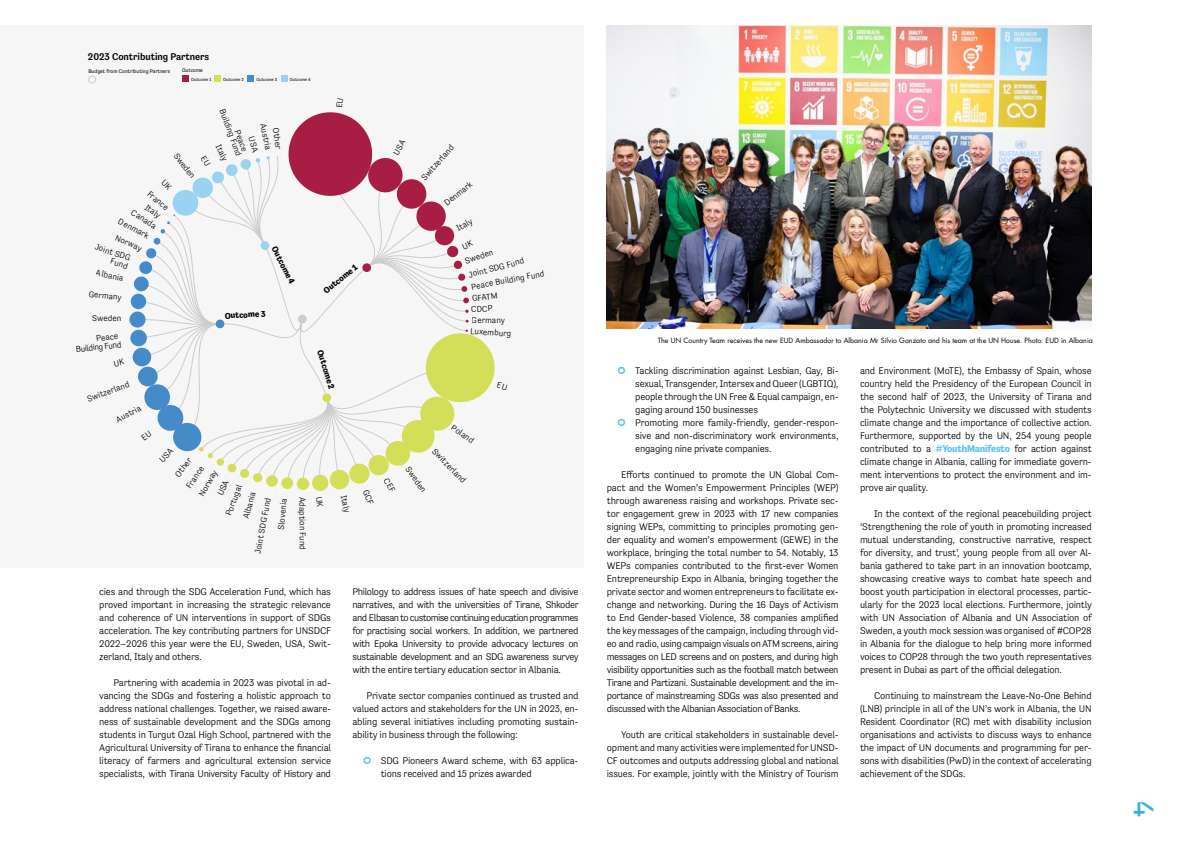
<style>
.page{position:relative;width:1191px;height:842px;background:#fff}
.page>*{position:absolute;margin:0;border:0;box-sizing:border-box;transform-origin:0 0}
.t1{font:500 28px "Safiro";color:#3eafe4}
.t2{font:300 10px/13px "Tenso";letter-spacing:-.02em;color:#000;text-align:justify}
.t3{font:500 10px "Tenso";color:#000}
.t4{font:300 8.7px/8.6px "Tenso";letter-spacing:-.005em;color:#000;text-align:right}
.t5{font:700 8.7px "Tenso";color:#000}
.t6{font:7px "Futura Std";color:#000}
.t7{font:5.4px "Tenso";color:#000}
.t8{font:4.5px "Tenso";color:#000}
.s1{font-weight:700;color:#5bc3f0}
</style>
<div class="page">
<div style="left:0;top:26px;width:583px;height:542px;background:#f6f6f6"></div>
<div style="left:182px;top:75px;width:7px;height:7px;background:#a71d44"></div>
<div style="left:214px;top:75px;width:7px;height:7px;background:#d4de59"></div>
<div style="left:247px;top:75px;width:7px;height:7px;background:#458bca"></div>
<div style="left:281px;top:75px;width:6px;height:7px;background:#99d3f0"></div>
<div style="left:88px;top:76px;width:8px;height:7px;border:1px solid #ccc;border-radius:50%"></div>
<img style="left:607px;top:26px;width:484px;height:302px">
<svg style="left:129px;top:112px;width:366px;height:379px"></svg>
<p class="t3" style="left:88px;top:51px;width:123px">2023 Contributing Partners</p>
<p class="t8" style="left:191px;top:77px;width:22px">Outcome 1</p>
<p class="t8" style="left:223px;top:77px;width:22px">Outcome 2</p>
<p class="t8" style="left:256px;top:77px;width:22px">Outcome 3</p>
<p class="t8" style="left:290px;top:77px;width:22px">Outcome 4</p>
<p class="t7" style="left:88px;top:68px;width:83px">Budget from Contributing Partners</p>
<p class="t7" style="left:182px;top:68px;width:22px">Outcome</p>
<p class="t4" style="left:232px;top:105px;width:51px;line-height:7px;rotate:70deg">Peace<br>Building Fund</p>
<p class="t4" style="left:179px;top:151px;width:31px;rotate:53deg">Sweden</p>
<p class="t4" style="left:222px;top:143px;width:19px;rotate:65deg">Italy</p>
<p class="t4" style="left:151px;top:189px;width:27px;rotate:39deg">France</p>
<p class="t4" style="left:148px;top:203px;width:19px;rotate:36deg">Italy</p>
<p class="t4" style="left:135px;top:208px;width:29px;rotate:32deg">Canada</p>
<p class="t4" style="left:121px;top:217px;width:35px;rotate:28deg">Denmark</p>
<p class="t4" style="left:117px;top:233px;width:30px;rotate:24deg">Norway</p>
<p class="t4" style="left:97px;top:242px;width:38px;rotate:18deg">Joint SDG<br>Fund</p>
<p class="t4" style="left:97px;top:268px;width:29px;rotate:12deg">Albania</p>
<p class="t4" style="left:89px;top:290px;width:35px;rotate:6deg">Germany</p>
<p class="t4" style="left:267px;top:123px;width:29px;rotate:78deg">Austria</p>
<p class="t4" style="left:280px;top:127px;width:23px;rotate:81deg">Other</p>
<p class="t5" style="left:278px;top:244px;width:43px;rotate:63deg">Outcome 4</p>
<p class="t4" style="left:92px;top:314px;width:31px">Sweden</p>
<p class="t4" style="left:74px;top:337px;width:47px;rotate:-7deg">Peace<br>Building Fund</p>
<p class="t4" style="left:86px;top:395px;width:46px;rotate:-20deg">Switzerland</p>
<p class="t4" style="left:114px;top:416px;width:29px;rotate:-28deg">Austria</p>
<p class="t5" style="left:225px;top:311px;width:42px;rotate:-3deg">Outcome 3</p>
<p class="t5" style="left:322px;top:288px;width:42px;rotate:-39deg">Outcome 1</p>
<p class="t5" style="left:325px;top:349px;width:42px;rotate:73deg">Outcome 2</p>
<p class="t4" style="left:173px;top:473px;width:23px;rotate:-52deg">Other</p>
<p class="t4" style="left:184px;top:485px;width:27px;rotate:-56deg">France</p>
<p class="t4" style="left:197px;top:493px;width:30px;rotate:-60deg">Norway</p>
<p class="t4" style="left:224px;top:514px;width:34px;rotate:-69deg">Portugal</p>
<p class="t4" style="left:241px;top:517px;width:29px;rotate:-74deg">Albania</p>
<p class="t4" style="left:253px;top:553px;width:58px;rotate:-79deg">Joint SDG Fund</p>
<p class="t4" style="left:277px;top:529px;width:33px;rotate:-85deg">Slovenia</p>
<p class="t4" style="left:307px;top:497px;width:55px;rotate:90deg">Adaption Fund</p>
<p class="t4" style="left:348px;top:494px;width:19px;rotate:77deg">Italy</p>
<p class="t4" style="left:420px;top:176px;width:46px;rotate:-49deg">Switzerland</p>
<p class="t4" style="left:442px;top:200px;width:35px;rotate:-39deg">Denmark</p>
<p class="t4" style="left:455px;top:225px;width:19px;rotate:-30deg">Italy</p>
<p class="t4" style="left:464px;top:257px;width:31px;rotate:-19deg">Sweden</p>
<p class="t4" style="left:468px;top:271px;width:58px;rotate:-15deg">Joint SDG Fund</p>
<p class="t4" style="left:470px;top:283px;width:76px;rotate:-11deg">Peace Building Fund</p>
<p class="t4" style="left:471px;top:294px;width:27px;rotate:-6deg">GFATM</p>
<p class="t4" style="left:471px;top:305px;width:23px;rotate:-3deg">CDCP</p>
<p class="t4" style="left:472px;top:315px;width:35px;rotate:1deg">Germany</p>
<p class="t4" style="left:471px;top:326px;width:43px;rotate:4deg">Luxemburg</p>
<p class="t4" style="left:455px;top:423px;width:27px;rotate:35deg">Poland</p>
<p class="t4" style="left:436px;top:447px;width:46px;rotate:45deg">Switzerland</p>
<p class="t4" style="left:411px;top:465px;width:31px;rotate:55deg">Sweden</p>
<p class="t2" style="left:99px;top:585px;width:233px">cies and through the SDG Acceleration Fund, which has proved important in increasing the strategic relevance and coherence of UN interventions in support of SDGs acceleration. The key contributing partners for UNSDCF 2022–2026 this year were the EU, Sweden, USA, Swit&shy;zerland, Italy and others.</p>
<p class="t2" style="left:99px;top:676px;width:233px;text-indent:14px">Partnering with academia in 2023 was pivotal in ad&shy;vancing the SDGs and fostering a holistic approach to address national challenges. Together, we raised aware&shy;ness of sustainable development and the SDGs among students in Turgut Ozal High School, partnered with the Agricultural University of Tirana to enhance the financial literacy of farmers and agricultural extension service specialists, with Tirana University Faculty of History and</p>
<p class="t2" style="left:352px;top:585px;width:228px">Philology to address issues of hate speech and divisive narratives, and with the universities of Tirane, Shkoder and Elbasan to customise continuing education programmes for practising social workers. In addition, we partnered with Epoka University to provide advocacy lectures on sustainable development and an SDG awareness survey with the entire tertiary education sector in Albania.</p>
<p class="t2" style="left:352px;top:689px;width:227px;text-indent:14px">Private sector companies continued as trusted and valued actors and stakeholders for the UN in 2023, en&shy;abling several initiatives including promoting sustain&shy;ability in business through the following:</p>
<p class="t2" style="left:381px;top:754px;width:199px">SDG Pioneers Award scheme, with 63 applica&shy;tions received and 15 prizes awarded</p>
<p class="t6" style="left:658px;top:336px;width:436px">The UN Country Team receives the new EUD Ambassador to Albania Mr Silvio Gonzato and his team at the UN House. Photo: EUD in Albania</p>
<p class="t2" style="left:635px;top:364px;width:205px;text-align:left">Tackling discrimination against Lesbian, Gay, Bi&shy;sexual, Transgender, Intersex and Queer (LGBTIQ), people through the UN Free &amp; Equal campaign, en&shy;gaging around 150 businesses<br>Promoting more family-friendly, gender-respon&shy;sive and non-discriminatory work environments, engaging nine private companies.</p>
<p class="t2" style="left:607px;top:468px;width:233px;text-indent:14px">Efforts continued to promote the UN Global Com&shy;pact and the Women’s Empowerment Principles (WEP) through awareness raising and workshops. Private sec&shy;tor engagement grew in 2023 with 17 new companies signing WEPs, committing to principles promoting gen&shy;der equality and women’s empowerment (GEWE) in the workplace, bringing the total number to 54. Notably, 13<br>WEPs companies contributed to the first-ever Women Entrepreneurship Expo in Albania, bringing together the private sector and women entrepreneurs to facilitate ex&shy;change and networking. During the 16 Days of Activism to End Gender-based Violence, 38 companies amplified the key messages of the campaign, including through vid&shy;eo and radio, using campaign visuals on ATM screens, airing messages on LED screens and on posters, and during high visibility opportunities such as the football match between Tirane and Partizani. Sustainable development and the im&shy;portance of mainstreaming SDGs was also presented and discussed with the Albanian Association of Banks.</p>
<p class="t2" style="left:607px;top:728px;width:233px;text-indent:14px">Youth are critical stakeholders in sustainable devel&shy;opment and many activities were implemented for UNSD-CF outcomes and outputs addressing global and national issues. For example, jointly with the Ministry of Tourism</p>
<p class="t2" style="left:860px;top:364px;width:233px">and Environment (MoTE), the Embassy of Spain, whose country held the Presidency of the European Council in the second half of 2023, the University of Tirana and the Polytechnic University we discussed with students climate change and the importance of collective action.<br>Furthermore, supported by the UN, 254 young people contributed to a <span class="s1">#YouthManifesto</span> for action against climate change in Albania, calling for immediate govern&shy;ment interventions to protect the environment and im&shy;prove air quality.</p>
<p class="t2" style="left:860px;top:507px;width:233px;text-indent:14px">In the context of the regional peacebuilding project ‘Strengthening the role of youth in promoting increased mutual understanding, constructive narrative, respect for diversity, and trust’, young people from all over Al&shy;bania gathered to take part in an innovation bootcamp, showcasing creative ways to combat hate speech and boost youth participation in electoral processes, partic&shy;ularly for the 2023 local elections. Furthermore, jointly with UN Association of Albania and UN Association of Sweden, a youth mock session was organised of #COP28 in Albania for the dialogue to help bring more informed voices to COP28 through the two youth representatives present in Dubai as part of the official delegation.</p>
<p class="t2" style="left:860px;top:689px;width:233px;text-indent:14px">Continuing to mainstream the Leave-No-One Behind (LNB) principle in all of the UN’s work in Albania, the UN Resident Coordinator (RC) met with disability inclusion organisations and activists to discuss ways to enhance the impact of UN documents and programming for per&shy;sons with disabilities (PwD) in the context of accelerating achievement of the SDGs.</p>
<h1 class="t1" style="left:1160px;top:801px;width:18px;rotate:90deg">4</h1>
</div>
